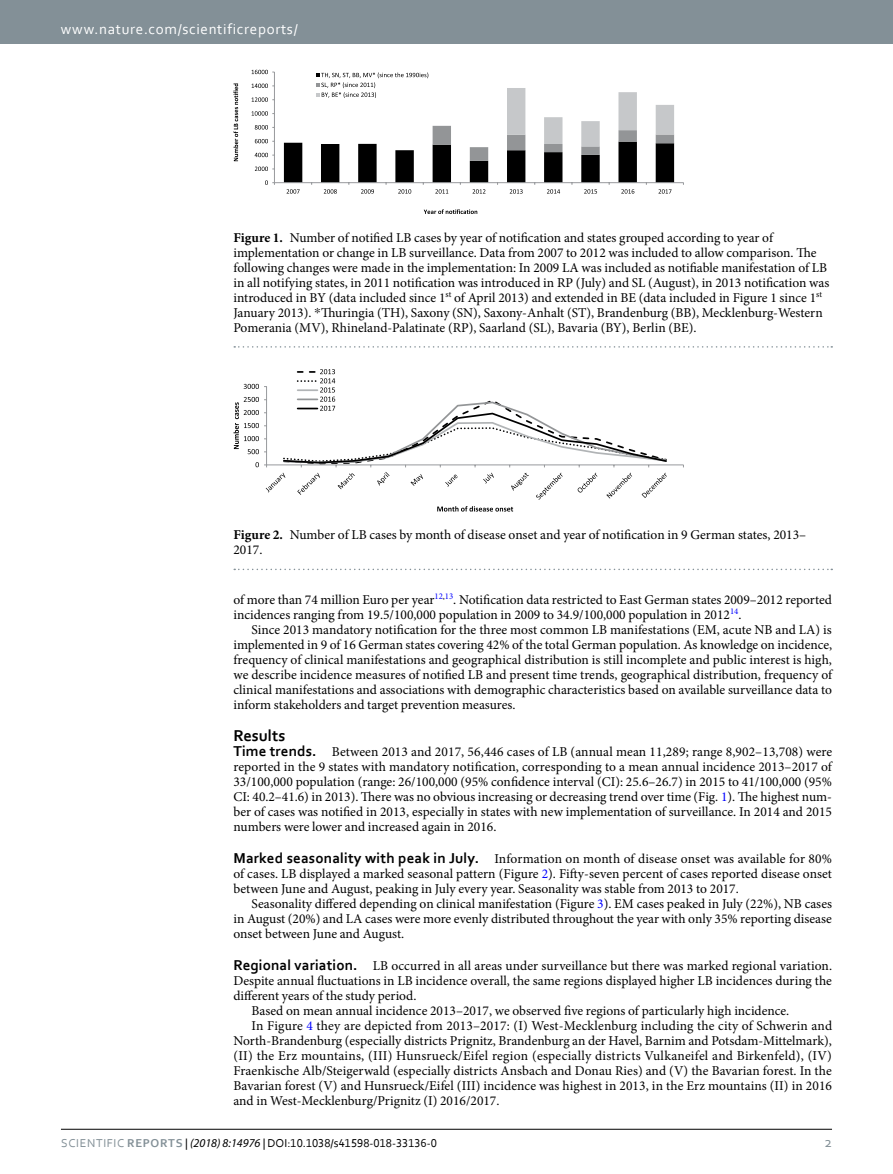
<style>
.page{position:relative;width:893px;height:1174px;background:#fff}
.page>*{position:absolute;margin:0;border:0;box-sizing:border-box;transform-origin:0 0}
.t1{font:700 16.5px "Corbel";color:#000}
.t2{font:15px "Corbel";letter-spacing:.045em;color:#fff}
.t3{font:15px "Corbel";color:#839097}
.t4{font:13.5px/15px "Minion Pro";color:#000;text-align:justify}
.t5{font:13.5px "Minion Pro";letter-spacing:.02em;color:#000}
.t6{font:12px "Corbel";color:#000}
.s1{font-weight:700}
.s2{font-family:"STIX General"}
.s3{font-family:"Corbel";font-weight:700;font-size:15px}
.s4{color:#00f}
.s5{color:#839097}
.s6{font-weight:700;color:#839097}
.s7{font-family:"Myriad Pro";font-style:italic}
</style>
<div class="page">
<div style="left:0;top:0;width:893px;height:43px;background:#839097"></div>
<hr style="left:61px;top:1129px;width:771px;height:1px;background:#000">
<hr style="left:274px;top:72px;width:1px;height:111px;background:#989a9d">
<hr style="left:274px;top:182px;width:409px;height:1px;background:#989a9d">
<svg style="left:265px;top:180px;width:10px;height:5px"></svg>
<svg style="left:255px;top:167px;width:19px;height:4px"></svg>
<svg style="left:255px;top:153px;width:19px;height:4px"></svg>
<svg style="left:255px;top:139px;width:19px;height:4px"></svg>
<svg style="left:255px;top:125px;width:19px;height:4px"></svg>
<svg style="left:252px;top:111px;width:22px;height:5px"></svg>
<svg style="left:252px;top:97px;width:22px;height:5px"></svg>
<svg style="left:252px;top:84px;width:22px;height:4px"></svg>
<svg style="left:252px;top:70px;width:22px;height:4px"></svg>
<svg style="left:233px;top:83px;width:5px;height:78px"></svg>
<svg style="left:424px;top:209px;width:53px;height:5px"></svg>
<svg style="left:284px;top:72px;width:390px;height:122px"></svg>
<svg style="left:234px;top:346px;width:598px;height:1px"></svg>
<hr style="left:267px;top:464px;width:416px;height:1px;background:#989a9d">
<svg style="left:437px;top:506px;width:76px;height:5px"></svg>
<svg style="left:233px;top:369px;width:435px;height:130px"></svg>
<svg style="left:234px;top:568px;width:598px;height:2px"></svg>
<p class="t2" style="left:61px;top:19px;width:238px">www.nature.com/scientificreports/</p>
<p class="t4" style="left:233px;top:230px;width:597px;text-align:left"><span class="s1">Figure 1.</span> Number of notified LB cases by year of notification and states grouped according to year of implementation or change in LB surveillance. Data from 2007 to 2012 was included to allow comparison. The following changes were made in the implementation: In 2009 LA was included as notifiable manifestation of LB in all notifying states, in 2011 notification was introduced in RP (July) and SL (August), in 2013 notification was introduced in BY (data included since 1<sup>st</sup> of April 2013) and extended in BE (data included in Figure 1 since 1<sup>st </sup>January 2013). <span class="s2">*</span>Thuringia (TH), Saxony (SN), Saxony-Anhalt (ST), Brandenburg (BB), Mecklenburg-Western Pomerania (MV), Rhineland-Palatinate (RP), Saarland (SL), Bavaria (BY), Berlin (BE).</p>
<p class="t4" style="left:233px;top:527px;width:574px"><span class="s1">Figure 2.</span> Number of LB cases by month of disease onset and year of notification in 9 German states, 2013–<br>2017.</p>
<p class="t4" style="left:233px;top:592px;width:600px">of more than 74 million Euro per year<sup>12</sup><sup>,</sup><sup>13</sup>. Notification data restricted to East German states 2009–2012 reported incidences ranging from 19.5/100,000 population in 2009 to 34.9/100,000 population in 2012<sup>14</sup>.</p>
<p class="t4" style="left:233px;top:622px;width:600px;text-indent:18px">Since 2013 mandatory notification for the three most common LB manifestations (EM, acute NB and LA) is implemented in 9 of 16 German states covering 42% of the total German population. As knowledge on incidence, frequency of clinical manifestations and geographical distribution is still incomplete and public interest is high, we describe incidence measures of notified LB and present time trends, geographical distribution, frequency of clinical manifestations and associations with demographic characteristics based on available surveillance data to inform stakeholders and target prevention measures.</p>
<p class="t1" style="left:233px;top:725px;width:53px">Results</p>
<p class="t4" style="left:233px;top:744px;width:600px"><span class="s3">Time trends.</span> Between 2013 and 2017, 56,446 cases of LB (annual mean 11,289; range 8,902–13,708) were reported in the 9 states with mandatory notification, corresponding to a mean annual incidence 2013–2017 of 33/100,000 population (range: 26/100,000 (95% confidence interval (CI): 25.6–26.7) in 2015 to 41/100,000 (95% CI: 40.2–41.6) in 2013). There was no obvious increasing or decreasing trend over time (Fig. <span class="s4">1</span>). The highest num&shy;ber of cases was notified in 2013, especially in states with new implementation of surveillance. In 2014 and 2015 numbers were lower and increased again in 2016.</p>
<p class="t4" style="left:233px;top:851px;width:600px"><span class="s3">Marked seasonality with peak in July.</span> Information on month of disease onset was available for 80% of cases. LB displayed a marked seasonal pattern (Figure <span class="s4">2</span>). Fifty-seven percent of cases reported disease onset between June and August, peaking in July every year. Seasonality was stable from 2013 to 2017.</p>
<p class="t4" style="left:233px;top:896px;width:600px;text-indent:18px">Seasonality differed depending on clinical manifestation (Figure <span class="s4">3</span>). EM cases peaked in July (22%), NB cases in August (20%) and LA cases were more evenly distributed throughout the year with only 35% reporting disease onset between June and August.</p>
<p class="t4" style="left:233px;top:957px;width:600px"><span class="s3">Regional variation.</span> LB occurred in all areas under surveillance but there was marked regional variation.</p>
<p class="t4" style="left:233px;top:972px;width:600px">Despite annual fluctuations in LB incidence overall, the same regions displayed higher LB incidences during the</p>
<p class="t4" style="left:233px;top:987px;width:184px">different years of the study period.</p>
<p class="t4" style="left:251px;top:1002px;width:539px">Based on mean annual incidence 2013–2017, we observed five regions of particularly high incidence.</p>
<p class="t4" style="left:251px;top:1017px;width:582px">In Figure <span class="s4">4</span> they are depicted from 2013–2017: (I) West-Mecklenburg including the city of Schwerin and</p>
<p class="t4" style="left:233px;top:1032px;width:600px">North-Brandenburg (especially districts Prignitz, Brandenburg an der Havel, Barnim and Potsdam-Mittelmark),</p>
<p class="t5" style="left:233px;top:1046px;width:600px">(II) the Erz mountains, (III) Hunsrueck/Eifel region (especially districts Vulkaneifel and Birkenfeld), (IV)</p>
<p class="t4" style="left:233px;top:1062px;width:600px">Fraenkische Alb/Steigerwald (especially districts Ansbach and Donau Ries) and (V) the Bavarian forest. In the</p>
<p class="t4" style="left:233px;top:1077px;width:600px">Bavarian forest (V) and Hunsrueck/Eifel (III) incidence was highest in 2013, in the Erz mountains (II) in 2016</p>
<p class="t4" style="left:233px;top:1092px;width:268px">and in West-Mecklenburg/Prignitz (I) 2016/2017.</p>
<p class="t6" style="left:61px;top:1135px;width:377px"><span class="s5">Scientific</span> <span class="s6">Reports</span> | <span class="s7">(2018) 8:14976</span> | DOI:10.1038/s41598-018-33136-0</p>
<p class="t3" style="left:824px;top:1132px;width:9px">2</p>
</div>
